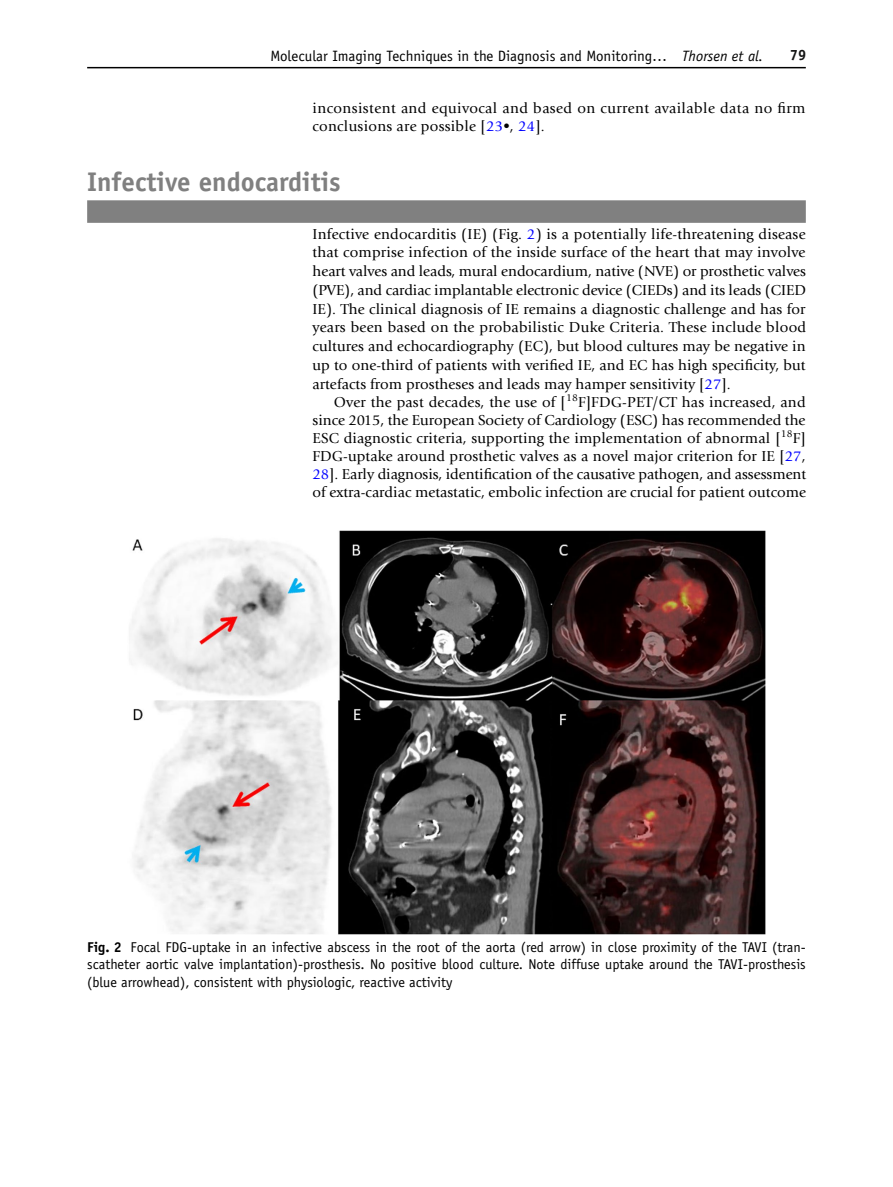
<style>
.page{position:relative;width:893px;height:1187px;background:#fff}
.page>*{position:absolute;margin:0;border:0;box-sizing:border-box;transform-origin:0 0}
.t1{font:700 27px "Officina Sans";color:#808080}
.t2{font:15px/18.8px "Giovanni";letter-spacing:.005em;color:#000;text-align:justify}
.t3{font:15px/18px "Giovanni";letter-spacing:.03em;color:#000}
.t4{font:15px "Officina Sans Book 2";color:#000}
.t5{font:15px "Adv TT4 ca 3 bd 34.B";color:#131413}
.t6{font:14.25px/17.2px "Officina Sans";color:#000;text-align:justify}
.s1{font-family:"Officina Sans Book Italic 2"}
.s2{color:#00f}
.s3{font-size:12.75px}
.s4{font-weight:700}
</style>
<div class="page">
<hr style="left:87px;top:67px;width:719px;height:1px;background:#000">
<div style="left:87px;top:200px;width:719px;height:23px;background:#808080"></div>
<img style="left:129px;top:530px;width:636px;height:404px">
<p class="t4" style="left:270px;top:47px;width:494px">Molecular Imaging Techniques in the Diagnosis and Monitoring… <span class="s1">Thorsen et al.</span></p>
<p class="t3" style="left:313px;top:99px;width:495px">inconsistent and equivocal and based on current available data no firm conclusions are possible [<span class="s2">23</span><span class="s3">•</span>, <span class="s2">24</span>].</p>
<h1 class="t1" style="left:87px;top:165px;width:255px">Infective endocarditis</h1>
<p class="t2" style="left:313px;top:224px;width:495px">Infective endocarditis (IE) (Fig. <span class="s2">2</span>) is a potentially life-threatening disease that comprise infection of the inside surface of the heart that may involve heart valves and leads, mural endocardium, native (NVE) or prosthetic valves (PVE), and cardiac implantable electronic device (CIEDs) and its leads (CIED IE). The clinical diagnosis of IE remains a diagnostic challenge and has for years been based on the probabilistic Duke Criteria. These include blood cultures and echocardiography (EC), but blood cultures may be negative in up to one-third of patients with verified IE, and EC has high specificity, but artefacts from prostheses and leads may hamper sensitivity [<span class="s2">27</span>].</p>
<p class="t2" style="left:313px;top:393px;width:495px;line-height:18px;text-indent:21px">Over the past decades, the use of [<sup>18</sup>F]FDG-PET/CT has increased, and since 2015, the European Society of Cardiology (ESC) has recommended the ESC diagnostic criteria, supporting the implementation of abnormal [<sup>18</sup>F] FDG-uptake around prosthetic valves as a novel major criterion for IE [<span class="s2">27</span>, <span class="s2">28</span>]. Early diagnosis, identification of the causative pathogen, and assessment of extra-cardiac metastatic, embolic infection are crucial for patient outcome</p>
<p class="t5" style="left:790px;top:49px;width:18px">79</p>
<p class="t6" style="left:87px;top:938px;width:720px"><span class="s4">Fig. 2</span> Focal FDG-uptake in an infective abscess in the root of the aorta (red arrow) in close proximity of the TAVI (tran&shy;scatheter aortic valve implantation)-prosthesis. No positive blood culture. Note diffuse uptake around the TAVI-prosthesis (blue arrowhead), consistent with physiologic, reactive activity</p>
</div>
